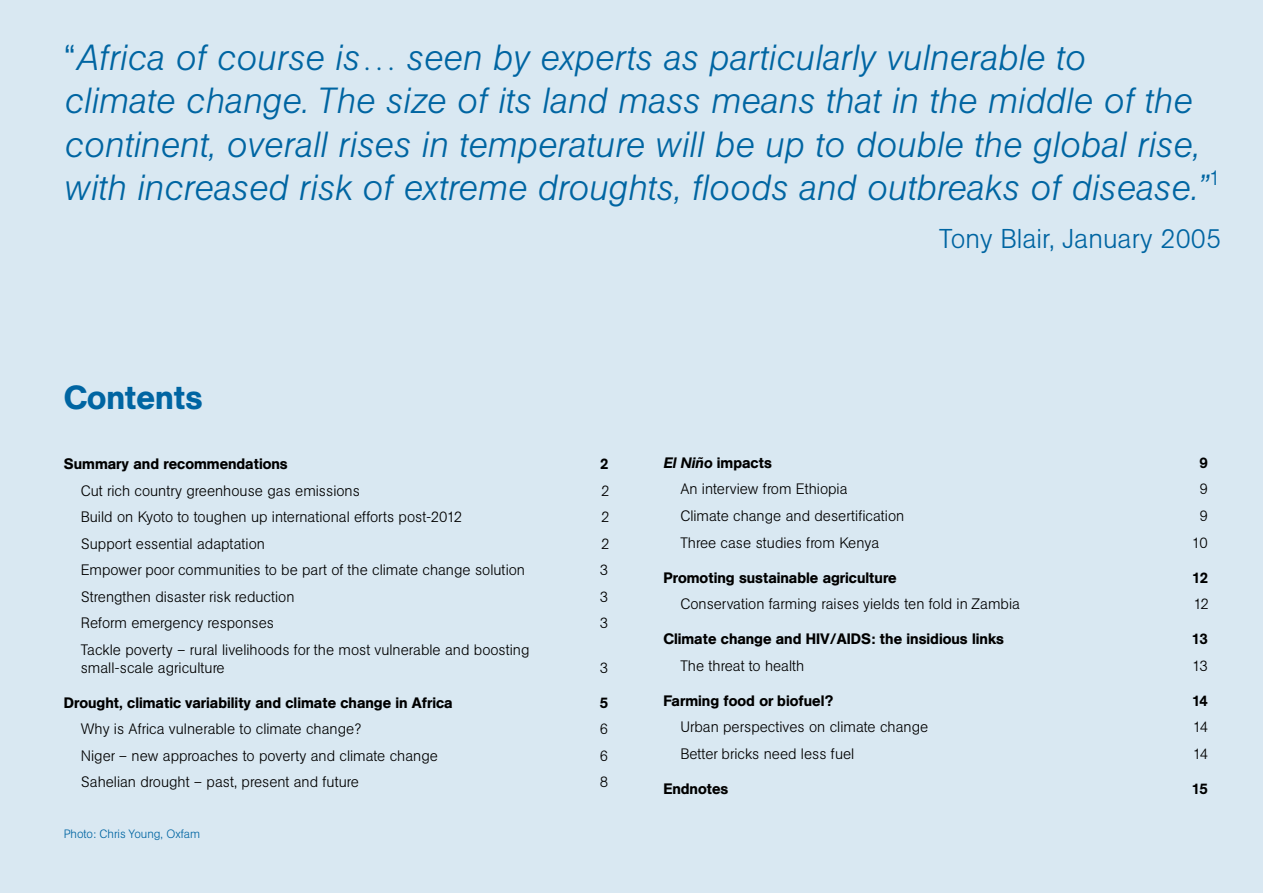
<style>
.page{position:relative;width:1263px;height:893px;background:#d9e8f2}
.page>*{position:absolute;margin:0;border:0;box-sizing:border-box;transform-origin:0 0}
.t1{font:italic 300 36px/43.5px "AG Book BQ";color:#0065a2}
.t2{font:500 33px "AG Book BQ";color:#0065a2}
.t3{font:300 27px "AG Book BQ";color:#0065a2}
.t4{font:300 15px/18px "AG Book BQ";color:#000}
.t5{font:500 15px "AG Book BQ";color:#000}
.t6{font:300 12px "AG Book BQ";color:#0065a2}
.s1{font-style:normal}
.s2{font-style:italic}
</style>
<div class="page">
<p class="t1" style="left:64px;top:36px;width:1158px"><span class="s1">“</span>Africa of course is… seen by experts as particularly vulnerable to<br>climate change. The size of its land mass means that in the middle of the continent, overall rises in temperature will be up to double the global rise, with increased risk of extreme droughts, floods and outbreaks of disease.”<sup>1</sup></p>
<h3 class="t3" style="left:939px;top:223px;width:283px">Tony Blair, January 2005</h3>
<h2 class="t2" style="left:64px;top:377px;width:140px">Contents</h2>
<p class="t5" style="left:64px;top:455px;width:225px">Summary and recommendations</p>
<p class="t5" style="left:600px;top:455px;width:10px">2</p>
<p class="t4" style="left:81px;top:482px;width:281px">Cut rich country greenhouse gas emissions</p>
<p class="t4" style="left:601px;top:482px;width:10px">2</p>
<p class="t4" style="left:81px;top:508px;width:383px">Build on Kyoto to toughen up international efforts post-2012</p>
<p class="t4" style="left:601px;top:508px;width:10px">2</p>
<p class="t4" style="left:81px;top:535px;width:186px">Support essential adaptation</p>
<p class="t4" style="left:601px;top:535px;width:10px">2</p>
<p class="t4" style="left:81px;top:561px;width:446px">Empower poor communities to be part of the climate change solution</p>
<p class="t4" style="left:600px;top:561px;width:10px">3</p>
<p class="t4" style="left:81px;top:588px;width:215px">Strengthen disaster risk reduction</p>
<p class="t4" style="left:600px;top:588px;width:10px">3</p>
<p class="t4" style="left:81px;top:614px;width:195px">Reform emergency responses</p>
<p class="t4" style="left:600px;top:614px;width:10px">3</p>
<p class="t4" style="left:81px;top:641px;width:450px">Tackle poverty – rural livelihoods for the most vulnerable and boosting small-scale agriculture</p>
<p class="t4" style="left:600px;top:659px;width:10px">3</p>
<p class="t5" style="left:64px;top:694px;width:390px">Drought, climatic variability and climate change in Africa</p>
<p class="t5" style="left:600px;top:694px;width:10px">5</p>
<p class="t4" style="left:81px;top:720px;width:282px">Why is Africa vulnerable to climate change?</p>
<p class="t4" style="left:600px;top:720px;width:10px">6</p>
<p class="t4" style="left:81px;top:747px;width:359px">Niger – new approaches to poverty and climate change</p>
<p class="t4" style="left:600px;top:747px;width:10px">6</p>
<p class="t4" style="left:81px;top:773px;width:280px">Sahelian drought – past, present and future</p>
<p class="t4" style="left:600px;top:773px;width:10px">8</p>
<p class="t6" style="left:64px;top:827px;width:138px">Photo: Chris Young, Oxfam</p>
<p class="t5" style="left:663px;top:454px;width:110px"><span class="s2">El Niño</span> impacts</p>
<p class="t5" style="left:1199px;top:454px;width:10px">9</p>
<p class="t4" style="left:680px;top:480px;width:169px">An interview from Ethiopia</p>
<p class="t4" style="left:1199px;top:480px;width:10px">9</p>
<p class="t4" style="left:680px;top:507px;width:225px">Climate change and desertification</p>
<p class="t4" style="left:1199px;top:507px;width:10px">9</p>
<p class="t4" style="left:680px;top:533px;width:200px">Three case studies from Kenya</p>
<p class="t4" style="left:1192px;top:533px;width:18px">10</p>
<p class="t5" style="left:663px;top:568px;width:235px">Promoting sustainable agriculture</p>
<p class="t5" style="left:1192px;top:568px;width:18px">12</p>
<p class="t4" style="left:680px;top:595px;width:341px">Conservation farming raises yields ten fold in Zambia</p>
<p class="t4" style="left:1193px;top:595px;width:17px">12</p>
<p class="t5" style="left:663px;top:630px;width:342px">Climate change and HIV/AIDS: the insidious links</p>
<p class="t5" style="left:1192px;top:630px;width:18px">13</p>
<p class="t4" style="left:680px;top:656px;width:126px">The threat to health</p>
<p class="t4" style="left:1192px;top:656px;width:17px">13</p>
<p class="t5" style="left:663px;top:691px;width:172px">Farming food or biofuel?</p>
<p class="t5" style="left:1192px;top:691px;width:17px">14</p>
<p class="t4" style="left:680px;top:718px;width:249px">Urban perspectives on climate change</p>
<p class="t4" style="left:1193px;top:718px;width:17px">14</p>
<p class="t4" style="left:680px;top:744px;width:175px">Better bricks need less fuel</p>
<p class="t4" style="left:1193px;top:744px;width:17px">14</p>
<p class="t5" style="left:663px;top:779px;width:66px">Endnotes</p>
<p class="t5" style="left:1192px;top:779px;width:18px">15</p>
</div>
